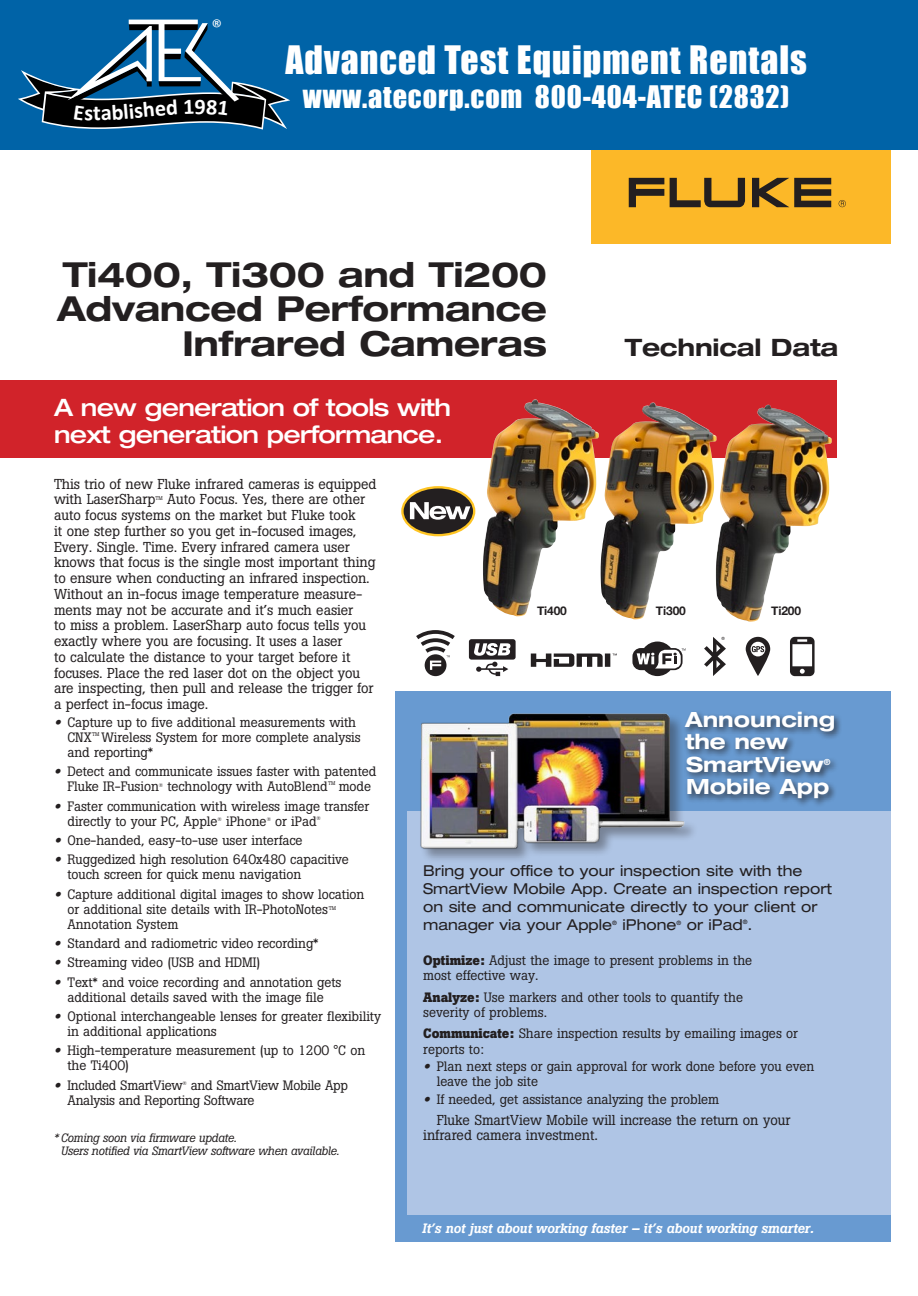
<style>
.page{position:relative;width:918px;height:1296px;background:#fff}
.page>*{position:absolute;margin:0;border:0;box-sizing:border-box;transform-origin:0 0}
.t1{font:36px "Impact";letter-spacing:.03em;color:#fff}
.t2{font:700 expanded 34.5px/34.5px "Helvetica Neue LT Std";letter-spacing:-.01em;color:#231f20;text-align:right}
.t3{font:28.5px "Impact";letter-spacing:.03em;color:#fff}
.t4{font:500 expanded 24px/27px "Helvetica Neue LT Std";letter-spacing:-.03em;color:#fff}
.t5{font:700 expanded 24px "Helvetica Neue LT Std";letter-spacing:-.01em;color:#231f20}
.t6{font:700 22.2px "Calibri";color:#fff}
.t7{font:21.3px "Calibri";color:#fff}
.t8{font:700 expanded 21px/22.5px "Helvetica Neue LT Std";color:#fff}
.t9{font:expanded 15px/18px "Helvetica Neue LT Std";color:#231f20}
.t10{font:14.25px/15.8px "Boton";letter-spacing:-.005em;color:#231f20}
.t11{font:13.5px/15px "Boton Pro";letter-spacing:-.005em;color:#231f20}
.t12{font:italic 500 13.5px "Boton";letter-spacing:-.01em;color:#fff}
.t13{font:italic 12px/13.5px "Boton Pro";letter-spacing:-.02em;color:#231f20}
.t14{font:700 12px "Helvetica Neue";letter-spacing:-.01em;color:#231f20}
.t15{font:700 expanded 8.4px "Helvetica Neue LT Std";color:#fff}
.t16{font:expanded 6px "Helvetica Neue LT Std";color:#231f20}
.t17{font:5.4px "Boton Pro";letter-spacing:-.005em;color:#231f20}
.s1{font-family:"Helvetica Neue LT Std";font-weight:700;font-style:italic;font-stretch:expanded}
.s2{font-weight:700}
</style>
<div class="page">
<div style="left:395px;top:691px;width:496px;height:551px;background:#689ad1"></div>
<div style="left:0;top:380px;width:837px;height:77px;background:#d1232a"></div>
<div style="left:592px;top:148px;width:299px;height:96px;background:#fcb828"></div>
<svg style="left:629px;top:178px;width:35px;height:29px"></svg>
<svg style="left:752px;top:178px;width:79px;height:29px"></svg>
<svg style="left:670px;top:178px;width:75px;height:29px"></svg>
<svg style="left:839px;top:200px;width:7px;height:7px"></svg>
<svg style="left:402px;top:487px;width:72px;height:48px;background:#393020"></svg>
<div style="left:401px;top:486px;width:74px;height:50px;border:2px solid #fec422;border-radius:50%"></div>
<svg style="left:410px;top:502px;width:60px;height:18px"></svg>
<img style="left:483px;top:399px;width:108px;height:217px">
<img style="left:601px;top:403px;width:108px;height:216px">
<img style="left:716px;top:405px;width:108px;height:217px">
<div style="left:407px;top:811px;width:484px;height:404px;background:#afc5e5"></div>
<div style="left:420px;top:713px;width:278px;height:150px;background:#231f20;opacity:.4"></div>
<img style="left:420px;top:713px;width:265px;height:139px">
<svg style="left:746px;top:637px;width:24px;height:39px"></svg>
<svg style="left:790px;top:637px;width:25px;height:39px"></svg>
<svg style="left:531px;top:654px;width:86px;height:13px"></svg>
<svg style="left:632px;top:642px;width:54px;height:34px"></svg>
<svg style="left:704px;top:637px;width:22px;height:39px"></svg>
<svg style="left:469px;top:639px;width:47px;height:37px"></svg>
<div style="left:425px;top:654px;width:22px;height:22px;background:#231f20;border-radius:50%"></div>
<svg style="left:416px;top:630px;width:39px;height:40px"></svg>
<div style="left:682px;top:709px;width:161px;height:99px;background:#231f20;opacity:.75"></div>
<div style="left:0;top:0;width:918px;height:150px;background:#0063a7"></div>
<svg style="left:18px;top:20px;width:272px;height:110px"></svg>
<h3 class="t7" style="left:211px;top:14px;width:12px">®</h3>
<h3 class="t6" style="left:93px;top:99px;width:9px">t</h3>
<h3 class="t6" style="left:122px;top:98px;width:44px;rotate:-5deg">lishe</h3>
<h3 class="t6" style="left:195px;top:92px;width:13px">9</h3>
<h1 class="t1" style="left:285px;top:32px;width:523px">Advanced Test Equipment Rentals</h1>
<h3 class="t3" style="left:303px;top:75px;width:488px">www.atecorp.com 800-404-ATEC (2832)</h3>
<h2 class="t2" style="left:57px;top:256px;width:491px">Ti400, Ti300 and Ti200<br>Advanced Performance<br>Infrared Cameras</h2>
<h3 class="t4" style="left:54px;top:393px;width:399px">A new generation of tools with next generation performance.</h3>
<h3 class="t5" style="left:625px;top:333px;width:215px">Technical Data</h3>
<p class="t10" style="left:54px;top:476px;width:324px">This trio of new Fluke infrared cameras is equipped with LaserSharp</p>
<p class="t10" style="left:54px;top:492px;width:323px;text-indent:113px">Auto Focus. Yes, there are other auto focus systems on the market but Fluke took<br>it one step further so you get in-focused images, Every. Single. Time. Every infrared camera user knows that focus is the single most important thing to ensure when conducting an infrared inspection.<br>Without an in-focus image temperature measure&shy;ments may not be accurate and it’s much easier<br>to miss a problem. LaserSharp auto focus tells you exactly where you are focusing. It uses a laser<br>to calculate the distance to your target before it focuses. Place the red laser dot on the object you are inspecting, then pull and release the trigger for a perfect in-focus image.</p>
<p class="t11" style="left:68px;top:715px;width:290px;text-indent:-14px"><span class="s1">•</span> Capture up to five additional measurements with<br>CNX</p>
<p class="t17" style="left:155px;top:495px;width:9px">TM</p>
<p class="t11" style="left:67px;top:730px;width:295px;text-indent:34px">Wireless System for more complete analysis and reporting*</p>
<p class="t11" style="left:67px;top:764px;width:311px;text-indent:-14px"><span class="s1">•</span> Detect and communicate issues faster with patented<br>Fluke IR-Fusion</p>
<p class="t17" style="left:92px;top:731px;width:9px">TM</p>
<p class="t17" style="left:159px;top:781px;width:6px">®</p>
<p class="t11" style="left:167px;top:779px;width:162px">technology with AutoBlend</p>
<p class="t17" style="left:328px;top:780px;width:9px">TM</p>
<p class="t11" style="left:339px;top:779px;width:34px">mode</p>
<p class="t11" style="left:67px;top:798px;width:303px;text-indent:-13px"><span class="s1">•</span> Faster communication with wireless image transfer directly to your PC, Apple</p>
<p class="t17" style="left:218px;top:816px;width:6px">®</p>
<p class="t11" style="left:226px;top:813px;width:42px">iPhone</p>
<p class="t17" style="left:267px;top:816px;width:6px">®</p>
<p class="t11" style="left:275px;top:813px;width:43px">or iPad</p>
<p class="t17" style="left:317px;top:814px;width:6px">®</p>
<p class="t11" style="left:54px;top:833px;width:250px"><span class="s1">•</span> One-handed, easy-to-use user interface</p>
<p class="t11" style="left:68px;top:852px;width:283px;text-indent:-14px"><span class="s1">•</span> Ruggedized high resolution 640x480 capacitive touch screen for quick menu navigation</p>
<p class="t11" style="left:68px;top:886px;width:298px;text-indent:-14px"><span class="s1">•</span> Capture additional digital images to show location or additional site details with IR-PhotoNotes</p>
<p class="t17" style="left:329px;top:904px;width:9px">TM</p>
<p class="t11" style="left:67px;top:916px;width:112px">Annotation System</p>
<p class="t11" style="left:54px;top:936px;width:266px"><span class="s1">•</span> Standard and radiometric video recording*</p>
<p class="t11" style="left:54px;top:955px;width:208px"><span class="s1">•</span> Streaming video (USB and HDMI)</p>
<p class="t11" style="left:54px;top:974px;width:289px;text-align:center"><span class="s1">•</span> Text* and voice recording and annotation gets additional details saved with the image file</p>
<p class="t11" style="left:67px;top:1009px;width:315px;text-indent:-14px"><span class="s1">•</span> Optional interchangeable lenses for greater flexibility in additional applications</p>
<p class="t11" style="left:67px;top:1043px;width:299px;text-indent:-14px"><span class="s1">•</span> High-temperature measurement (up to 1200 °C on the Ti400)</p>
<p class="t11" style="left:54px;top:1077px;width:130px"><span class="s1">•</span> Included SmartView</p>
<p class="t17" style="left:183px;top:1080px;width:6px">®</p>
<p class="t11" style="left:68px;top:1077px;width:282px;text-indent:123px">and SmartView Mobile App<br>Analysis and Reporting Software</p>
<p class="t13" style="left:61px;top:1131px;width:280px;text-indent:-7px">* Coming soon via firmware update.<br>Users notified via SmartView software when available.</p>
<p class="t14" style="left:537px;top:600px;width:31px">Ti400</p>
<p class="t14" style="left:656px;top:600px;width:31px">Ti300</p>
<p class="t14" style="left:771px;top:600px;width:31px">Ti200</p>
<h3 class="t8" style="left:685px;top:707px;width:151px">Announcing the new<br>SmartView</h3>
<p class="t15" style="left:824px;top:757px;width:8px">®</p>
<h3 class="t8" style="left:686px;top:775px;width:145px">Mobile App</h3>
<p class="t9" style="left:423px;top:862px;width:410px">Bring your office to your inspection site with the SmartView Mobile App. Create an inspection report on site and communicate directly to your client or manager via your Apple</p>
<p class="t16" style="left:743px;top:918px;width:6px">®</p>
<p class="t16" style="left:612px;top:920px;width:6px">®</p>
<p class="t9" style="left:623px;top:916px;width:55px">iPhone</p>
<p class="t16" style="left:676px;top:920px;width:6px">®</p>
<p class="t9" style="left:687px;top:916px;width:67px">or iPad .</p>
<p class="t11" style="left:423px;top:953px;width:331px"><span class="s2">Optimize:</span> Adjust the image to present problems in the most effective way.</p>
<p class="t11" style="left:423px;top:989px;width:321px"><span class="s2">Analyze:</span> Use markers and other tools to quantify the severity of problems.</p>
<p class="t11" style="left:423px;top:1026px;width:376px;line-height:15.8px"><span class="s2">Communicate:</span> Share inspection results by emailing images or reports to:</p>
<p class="t11" style="left:437px;top:1059px;width:379px;text-indent:-14px"><span class="s1">•</span> Plan next steps or gain approval for work done before you even leave the job site</p>
<p class="t11" style="left:423px;top:1092px;width:297px"><span class="s1">•</span> If needed, get assistance analyzing the problem</p>
<p class="t10" style="left:423px;top:1112px;width:369px;text-indent:14px">Fluke SmartView Mobile will increase the return on your infrared camera investment.</p>
<p class="t12" style="left:422px;top:1220px;width:393px">It’s not just about working faster – it’s about working smarter.</p>
</div>
